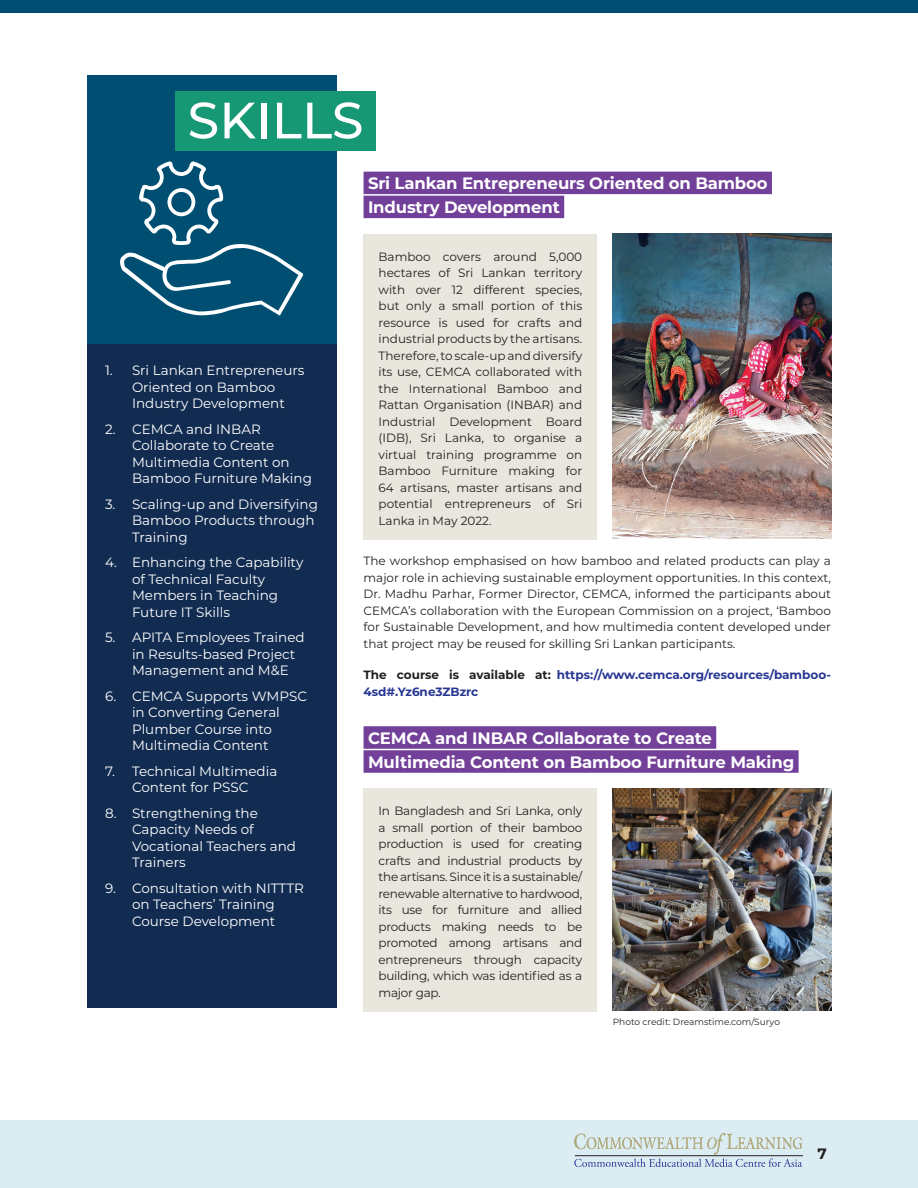
<style>
.page{position:relative;width:918px;height:1188px;background:#fff}
.page>*{position:absolute;margin:0;border:0;box-sizing:border-box;transform-origin:0 0}
.Left_Justify{font:500 51px "Montserrat";color:#fff}
.H2a{font:700 16.5px/24px "Montserrat";letter-spacing:-.01em;color:#fff}
.t1{font:700 15px "Montserrat";color:#231f20}
.t2{font:13.5px/16.5px "Montserrat";color:#fff}
.Body_Copy{font:12px/16.5px "Montserrat";color:#231f20;text-align:justify}
.Body_Copy-2{font:700 12px/16.5px "Montserrat";color:#263692}
.Body_Copy-3{font:9px "Montserrat";color:#231f20}
.s1{color:#231f20}
</style>
<div class="page">
<div style="left:0;top:1120px;width:918px;height:68px;background:#dbecf3"></div>
<div style="left:0;top:0;width:918px;height:13px;background:#004f72"></div>
<hr style="left:575px;top:1155px;width:228px;height:1px;background:#231f20">
<svg style="left:574px;top:1133px;width:228px;height:34px"></svg>
<div style="left:87px;top:75px;width:249px;height:270px;background:#004f72"></div>
<div style="left:176px;top:91px;width:200px;height:59px;background:#179874"></div>
<svg style="left:120px;top:161px;width:184px;height:154px"></svg>
<div style="left:364px;top:172px;width:408px;height:22px;background:#724099"></div>
<div style="left:364px;top:196px;width:200px;height:22px;background:#724099"></div>
<div style="left:364px;top:726px;width:352px;height:23px;background:#724099"></div>
<div style="left:364px;top:750px;width:435px;height:23px;background:#724099"></div>
<div style="left:364px;top:234px;width:233px;height:306px;background:#e9e6de"></div>
<img style="left:612px;top:234px;width:219px;height:305px">
<div style="left:364px;top:789px;width:233px;height:223px;background:#e9e6de"></div>
<img style="left:612px;top:789px;width:219px;height:221px">
<div style="left:87px;top:344px;width:249px;height:663px;background:#122c51"></div>
<p class="Left_Justify" style="left:188px;top:85px;width:178px">SKILLS</p>
<p class="t2" style="left:105px;top:362px;width:201px;text-align:center">1. Sri Lankan Entrepreneurs<br>Oriented on Bamboo<br>Industry Development</p>
<p class="t2" style="left:132px;top:420px;width:181px;text-indent:-27px">2. CEMCA and INBAR<br>Collaborate to Create<br>Multimedia Content on<br>Bamboo Furniture Making</p>
<p class="t2" style="left:132px;top:495px;width:188px;text-indent:-27px">3. Scaling-up and Diversifying<br>Bamboo Products through<br>Training</p>
<p class="t2" style="left:132px;top:554px;width:173px;text-indent:-27px">4. Enhancing the Capability of Technical Faculty<br>Members in Teaching<br>Future IT Skills</p>
<p class="t2" style="left:132px;top:629px;width:174px;text-indent:-27px">5. APITA Employees Trained in Results-based Project<br>Management and M&amp;E</p>
<p class="t2" style="left:132px;top:687px;width:177px;text-indent:-27px">6. CEMCA Supports WMPSC in Converting General<br>Plumber Course into<br>Multimedia Content</p>
<p class="t2" style="left:105px;top:762px;width:174px;text-align:center">7. Technical Multimedia<br>Content for PSSC</p>
<p class="t2" style="left:132px;top:804px;width:166px;text-indent:-27px">8. Strengthening the<br>Capacity Needs of<br>Vocational Teachers and<br>Trainers</p>
<p class="t2" style="left:105px;top:879px;width:201px;text-align:center">9. Consultation with NITTTR on Teachers’ Training<br>Course Development</p>
<p class="H2a" style="left:368px;top:170px;width:401px">Sri Lankan Entrepreneurs Oriented on Bamboo<br>Industry Development</p>
<p class="Body_Copy" style="left:379px;top:248px;width:205px">Bamboo covers around 5,000 hectares of Sri Lankan territory with over 12 different species, but only a small portion of this resource is used for crafts and industrial products by the artisans.<br>Therefore, to scale-up and diversify its use, CEMCA collaborated with the International Bamboo and Rattan Organisation (INBAR) and Industrial Development Board (IDB), Sri Lanka, to organise a virtual training programme on Bamboo Furniture making for 64 artisans, master artisans and potential entrepreneurs of Sri Lanka in May 2022.</p>
<p class="Body_Copy" style="left:364px;top:552px;width:469px">The workshop emphasised on how bamboo and related products can play a major role in achieving sustainable employment opportunities. In this context, Dr. Madhu Parhar, Former Director, CEMCA, informed the participants about CEMCA’s collaboration with the European Commission on a project, ‘Bamboo for Sustainable Development, and how multimedia content developed under that project may be reused for skilling Sri Lankan participants.</p>
<p class="Body_Copy-2" style="left:364px;top:666px;width:469px"><span class="s1">The course is available at:</span> https://www.cemca.org/resources/bamboo-<br>4sd#.Yz6ne3ZBzrc</p>
<p class="H2a" style="left:368px;top:725px;width:428px">CEMCA and INBAR Collaborate to Create<br>Multimedia Content on Bamboo Furniture Making</p>
<p class="Body_Copy" style="left:379px;top:802px;width:205px">In Bangladesh and Sri Lanka, only a small portion of their bamboo production is used for creating crafts and industrial products by the artisans. Since it is a sustainable/ renewable alternative to hardwood, its use for furniture and allied products making needs to be promoted among artisans and entrepreneurs through capacity building, which was identified as a major gap.</p>
<p class="Body_Copy-3" style="left:613px;top:1015px;width:169px">Photo credit: Dreamstime.com/Suryo</p>
<p class="t1" style="left:817px;top:1143px;width:11px">7</p>
</div>
